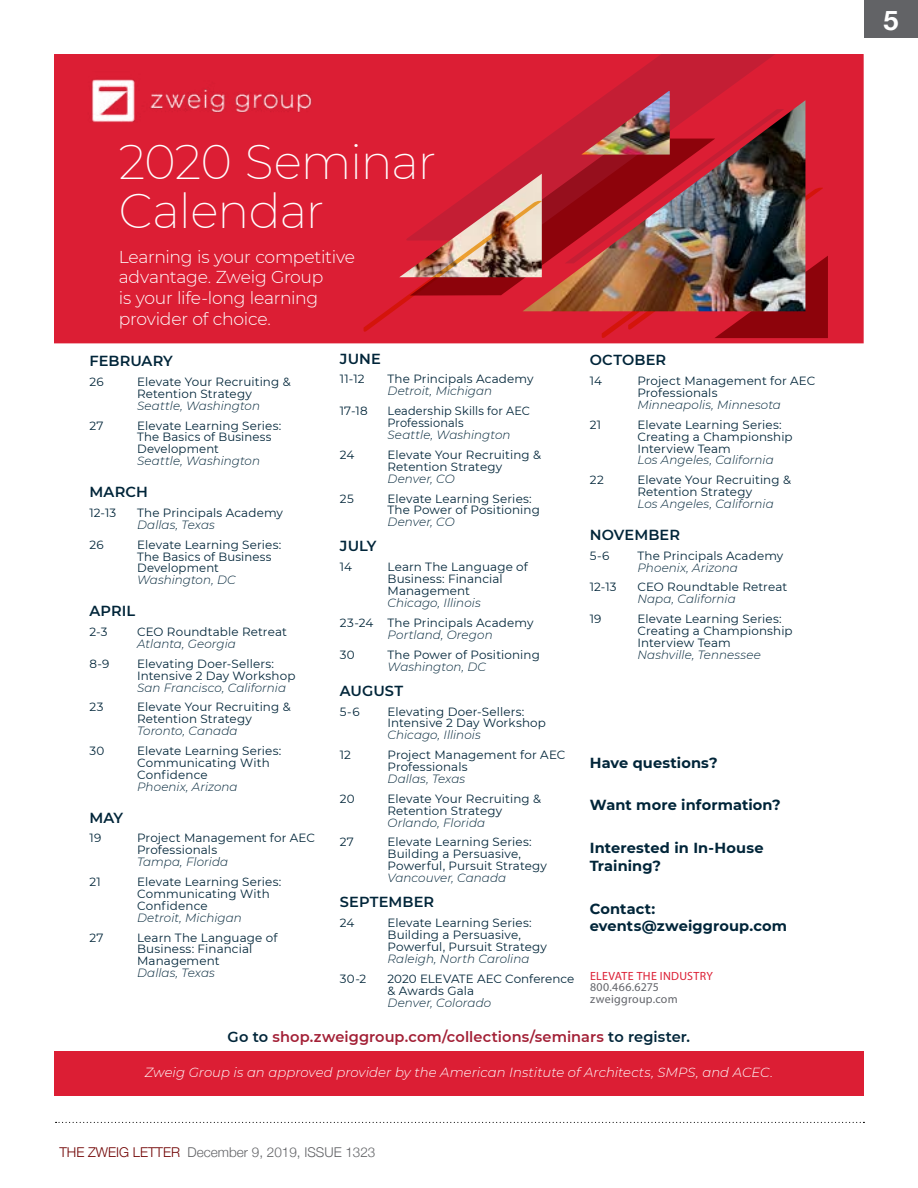
<style>
.page{position:relative;width:918px;height:1188px;background:#fff}
.page>*{position:absolute;margin:0;border:0;box-sizing:border-box;transform-origin:0 0}
.t1{font:200 47.7px/48.9px "Montserrat";letter-spacing:-.02em;color:#fff}
.t2{font:700 27px "Helvetica Neue";color:#fff}
.t3{font:300 17.25px/20.7px "Montserrat";letter-spacing:-.015em;color:#fff}
.t4{font:700 14.55px/17.4px "Montserrat";letter-spacing:.005em;color:#002539}
.t5{font:600 14.55px "Montserrat";letter-spacing:.005em;color:#002539}
.t6{font:600 14.55px "Montserrat";letter-spacing:.005em;color:#a32036}
.t7{font:300 13.5px "Helvetica Neue";color:#626366}
.t8{font:italic 300 13.2px "Montserrat";color:#fff}
.t9{font:11.85px/11.9px "Montserrat";letter-spacing:.01em;color:#002539}
.t10{font:11.85px/11.9px "Montserrat";letter-spacing:.01em;color:#002539;scale:.95 1}
.t11{font:11.85px/11.6px "Myriad Pro";letter-spacing:.025em;color:#63656b}
.s1{font-weight:300;font-style:italic}
.s2{color:#dc1e34}
.s3{color:#002539}
.s4{color:#6f0000}
</style>
<div class="page">
<svg style="left:56px;top:1122px;width:808px;height:1px"></svg>
<div style="left:864px;top:0;width:54px;height:38px;background:#626366"></div>
<div style="left:54px;top:54px;width:810px;height:289px;background:#dc1e34"></div>
<svg style="left:406px;top:54px;width:387px;height:120px;fill:#dc1e34"></svg>
<img style="left:399px;top:174px;width:124px;height:27px">
<img style="left:581px;top:91px;width:89px;height:9px">
<svg style="left:565px;top:109px;width:263px;height:230px"></svg>
<img style="left:364px;top:201px;width:178px;height:131px">
<img style="left:523px;top:100px;width:282px;height:211px">
<div style="left:54px;top:1051px;width:810px;height:45px;background:#dc1e34"></div>
<img style="left:78px;top:59px;width:247px;height:79px">
<p class="t1" style="left:119px;top:136px;width:319px">2020 Seminar<br>Calendar</p>
<p class="t3" style="left:119px;top:246px;width:238px">Learning is your competitive advantage. Zweig Group<br>is your life-long learning provider of choice.</p>
<p class="t5" style="left:340px;top:348px;width:42px">JUNE</p>
<p class="t9" style="left:340px;top:373px;width:26px">11-12</p>
<p class="t9" style="left:388px;top:373px;width:147px">The Principals Academy<br><span class="s1">Detroit, Michigan</span></p>
<p class="t9" style="left:340px;top:405px;width:29px">17-18</p>
<p class="t10" style="left:388px;top:405px;width:152px">Leadership Skills for AEC<br>Professionals<br><span class="s1">Seattle, Washington</span></p>
<p class="t9" style="left:340px;top:448px;width:16px">24</p>
<p class="t9" style="left:388px;top:448px;width:155px">Elevate Your Recruiting &amp;<br>Retention Strategy<br><span class="s1">Denver, CO</span></p>
<p class="t9" style="left:340px;top:492px;width:16px">25</p>
<p class="t9" style="left:388px;top:492px;width:154px">Elevate Learning Series:<br>The Power of Positioning<br><span class="s1">Denver, CO</span></p>
<p class="t5" style="left:340px;top:536px;width:38px">JULY</p>
<p class="t9" style="left:340px;top:561px;width:14px">14</p>
<p class="t9" style="left:388px;top:561px;width:142px">Learn The Language of<br>Business: Financial<br>Management<br><span class="s1">Chicago, Illinois</span></p>
<p class="t9" style="left:340px;top:616px;width:195px;text-align:center">23-24 The Principals Academy<br><span class="s1">Portland, Oregon</span></p>
<p class="t9" style="left:340px;top:648px;width:16px">30</p>
<p class="t9" style="left:388px;top:648px;width:154px">The Power of Positioning<br><span class="s1">Washington, DC</span></p>
<p class="t5" style="left:340px;top:680px;width:65px">AUGUST</p>
<p class="t9" style="left:340px;top:705px;width:21px">5-6</p>
<p class="t9" style="left:388px;top:705px;width:160px">Elevating Doer-Sellers:<br>Intensive 2 Day Workshop<br><span class="s1">Chicago, Illinois</span></p>
<p class="t9" style="left:340px;top:749px;width:13px">12</p>
<p class="t9" style="left:388px;top:749px;width:179px">Project Management for AEC<br>Professionals<br><span class="s1">Dallas, Texas</span></p>
<p class="t9" style="left:340px;top:792px;width:16px">20</p>
<p class="t9" style="left:388px;top:792px;width:155px">Elevate Your Recruiting &amp;<br>Retention Strategy<br><span class="s1">Orlando, Florida</span></p>
<p class="t9" style="left:340px;top:836px;width:16px">27</p>
<p class="t9" style="left:388px;top:836px;width:161px">Elevate Learning Series:<br>Building a Persuasive,<br>Powerful, Pursuit Strategy<br><span class="s1">Vancouver, Canada</span></p>
<p class="t5" style="left:340px;top:892px;width:96px">SEPTEMBER</p>
<p class="t9" style="left:340px;top:917px;width:16px">24</p>
<p class="t9" style="left:388px;top:917px;width:161px">Elevate Learning Series:<br>Building a Persuasive,<br>Powerful, Pursuit Strategy<br><span class="s1">Raleigh, North Carolina</span></p>
<p class="t9" style="left:340px;top:972px;width:28px">30-2</p>
<p class="t9" style="left:388px;top:972px;width:188px">2020 ELEVATE AEC Conference &amp; Awards Gala<br><span class="s1">Denver, Colorado</span></p>
<p class="t5" style="left:590px;top:350px;width:78px">OCTOBER</p>
<p class="t9" style="left:590px;top:375px;width:14px">14</p>
<p class="t9" style="left:637px;top:375px;width:179px">Project Management for AEC<br>Professionals<br><span class="s1">Minneapolis, Minnesota</span></p>
<p class="t9" style="left:590px;top:418px;width:13px">21</p>
<p class="t9" style="left:637px;top:418px;width:157px">Elevate Learning Series:<br>Creating a Championship<br>Interview Team<br><span class="s1">Los Angeles, California</span></p>
<p class="t9" style="left:590px;top:474px;width:15px">22</p>
<p class="t9" style="left:637px;top:474px;width:155px">Elevate Your Recruiting &amp;<br>Retention Strategy<br><span class="s1">Los Angeles, California</span></p>
<p class="t5" style="left:590px;top:524px;width:92px">NOVEMBER</p>
<p class="t9" style="left:590px;top:549px;width:21px">5-6</p>
<p class="t9" style="left:637px;top:549px;width:147px">The Principals Academy<br><span class="s1">Phoenix, Arizona</span></p>
<p class="t9" style="left:590px;top:581px;width:28px">12-13</p>
<p class="t9" style="left:637px;top:581px;width:151px">CEO Roundtable Retreat<br><span class="s1">Napa, California</span></p>
<p class="t9" style="left:590px;top:613px;width:13px">19</p>
<p class="t9" style="left:637px;top:613px;width:157px">Elevate Learning Series:<br>Creating a Championship<br>Interview Team<br><span class="s1">Nashville, Tennessee</span></p>
<p class="t5" style="left:89px;top:351px;width:85px">FEBRUARY</p>
<p class="t9" style="left:90px;top:375px;width:16px">26</p>
<p class="t9" style="left:137px;top:375px;width:155px">Elevate Your Recruiting &amp;<br>Retention Strategy<br><span class="s1">Seattle, Washington</span></p>
<p class="t9" style="left:90px;top:419px;width:16px">27</p>
<p class="t9" style="left:137px;top:419px;width:146px">Elevate Learning Series:<br>The Basics of Business<br>Development<br><span class="s1">Seattle, Washington</span></p>
<p class="t5" style="left:90px;top:482px;width:60px">MARCH</p>
<p class="t9" style="left:90px;top:506px;width:28px">12-13</p>
<p class="t9" style="left:137px;top:506px;width:147px">The Principals Academy<br><span class="s1">Dallas, Texas</span></p>
<p class="t9" style="left:90px;top:538px;width:16px">26</p>
<p class="t9" style="left:137px;top:538px;width:146px">Elevate Learning Series:<br>The Basics of Business<br>Development<br><span class="s1">Washington, DC</span></p>
<p class="t5" style="left:90px;top:601px;width:47px">APRIL</p>
<p class="t9" style="left:90px;top:625px;width:20px">2-3</p>
<p class="t9" style="left:137px;top:625px;width:151px">CEO Roundtable Retreat<br><span class="s1">Atlanta, Georgia</span></p>
<p class="t9" style="left:90px;top:657px;width:22px">8-9</p>
<p class="t9" style="left:137px;top:657px;width:160px">Elevating Doer-Sellers:<br>Intensive 2 Day Workshop<br><span class="s1">San Francisco, California</span></p>
<p class="t9" style="left:90px;top:701px;width:16px">23</p>
<p class="t9" style="left:137px;top:701px;width:155px">Elevate Your Recruiting &amp;<br>Retention Strategy<br><span class="s1">Toronto, Canada</span></p>
<p class="t9" style="left:90px;top:744px;width:16px">30</p>
<p class="t9" style="left:137px;top:744px;width:146px">Elevate Learning Series:<br>Communicating With<br>Confidence<br><span class="s1">Phoenix, Arizona</span></p>
<p class="t5" style="left:90px;top:807px;width:35px">MAY</p>
<p class="t9" style="left:90px;top:832px;width:13px">19</p>
<p class="t9" style="left:137px;top:832px;width:179px">Project Management for AEC<br>Professionals<br><span class="s1">Tampa, Florida</span></p>
<p class="t9" style="left:90px;top:875px;width:13px">21</p>
<p class="t9" style="left:137px;top:875px;width:146px">Elevate Learning Series:<br>Communicating With<br>Confidence<br><span class="s1">Detroit, Michigan</span></p>
<p class="t9" style="left:90px;top:931px;width:16px">27</p>
<p class="t9" style="left:137px;top:931px;width:142px">Learn The Language of<br>Business: Financial<br>Management<br><span class="s1">Dallas, Texas</span></p>
<p class="t4" style="left:590px;top:753px;width:129px">Have questions?</p>
<p class="t4" style="left:590px;top:796px;width:192px">Want more information?</p>
<p class="t4" style="left:590px;top:839px;width:175px">Interested in In-House<br>Training?</p>
<p class="t4" style="left:590px;top:899px;width:199px">Contact: events@zweiggroup.com</p>
<p class="t11" style="left:590px;top:970px;width:124px"><span class="s2">ELEVATE THE INDUSTRY<br></span>800.466.6275 zweiggroup.com</p>
<p class="t6" style="left:228px;top:1026px;width:464px"><span class="s3">Go to</span> shop.zweiggroup.com/collections/seminars <span class="s3">to register.</span></p>
<p class="t8" style="left:145px;top:1063px;width:630px">Zweig Group is an approved provider by the American Institute of Architects, SMPS, and ACEC.</p>
<p class="t7" style="left:59px;top:1142px;width:318px"><span class="s4">THE ZWEIG LETTER</span> December 9, 2019, ISSUE 1323</p>
<h2 class="t2" style="left:884px;top:-1px;width:17px">5</h2>
</div>
